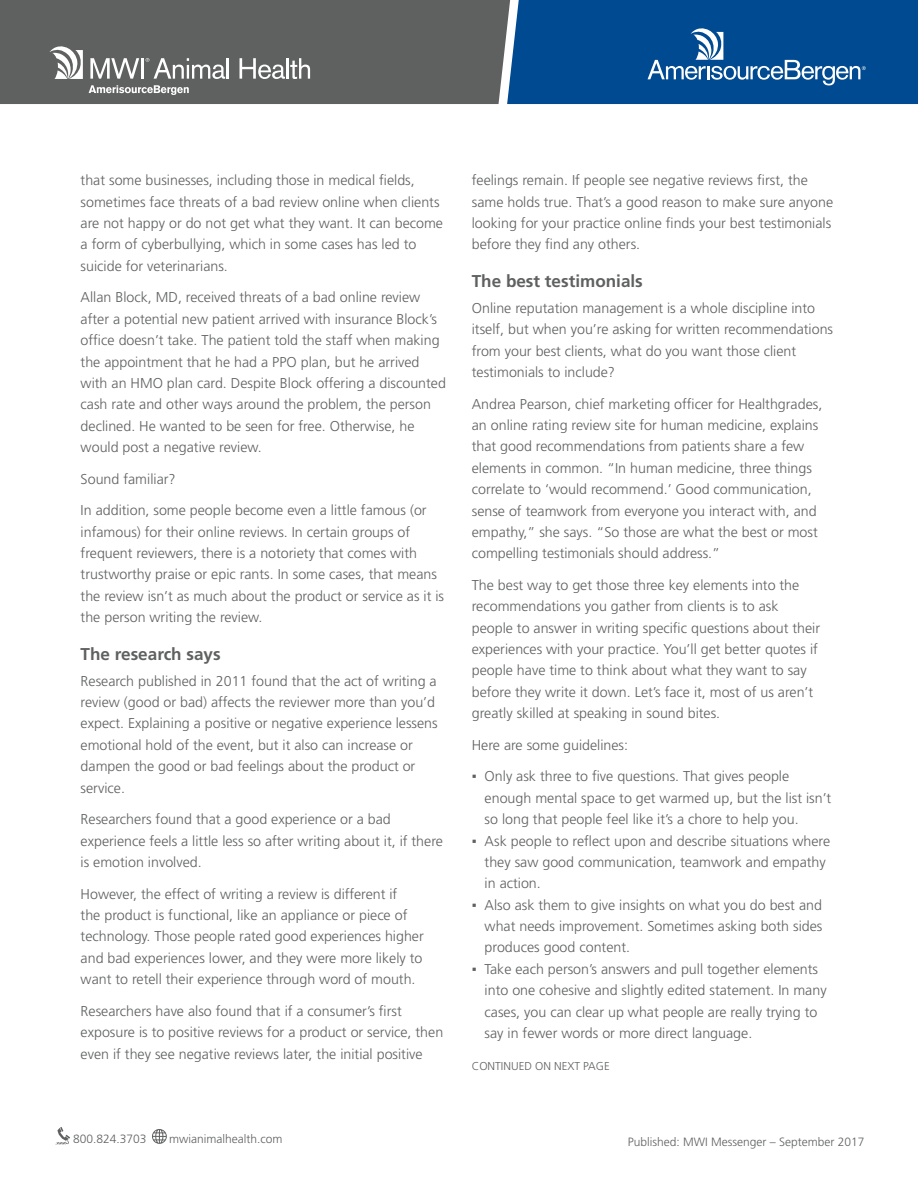
<style>
.page{position:relative;width:918px;height:1188px;background:#fff}
.page>*{position:absolute;margin:0;border:0;box-sizing:border-box;transform-origin:0 0}
.t1{font:700 17.1px "Frutiger";color:#5f6060}
.t2{font:300 14.25px/21.3px "Frutiger";color:#5f6060}
.t3{font:300 12px "Frutiger";color:#5f6060}
.t4{font:300 11.4px "Frutiger";color:#5f6060}
.s1{font-family:"Arial";font-weight:400}
</style>
<div class="page">
<div style="left:0;top:0;width:507px;height:104px;background:#5f6060"></div>
<svg style="left:50px;top:46px;width:33px;height:33px"></svg>
<svg style="left:89px;top:85px;width:100px;height:10px"></svg>
<svg style="left:90px;top:58px;width:49px;height:21px"></svg>
<hr style="left:141px;top:58px;width:3px;height:21px;background:#fff">
<svg style="left:146px;top:58px;width:79px;height:21px"></svg>
<hr style="left:227px;top:58px;width:2px;height:21px;background:#fff">
<svg style="left:240px;top:58px;width:70px;height:21px"></svg>
<svg style="left:56px;top:1127px;width:14px;height:18px"></svg>
<svg style="left:152px;top:1129px;width:15px;height:15px"></svg>
<svg style="left:507px;top:0;width:411px;height:104px;background:#0f5497"></svg>
<p class="t2" style="left:81px;top:170px;width:364px">that some businesses, including those in medical fields, sometimes face threats of a bad review online when clients are not happy or do not get what they want. It can become a form of cyberbullying, which in some cases has led to suicide for veterinarians.</p>
<p class="t2" style="left:81px;top:287px;width:367px">Allan Block, MD, received threats of a bad online review after a potential new patient arrived with insurance Block’s office doesn’t take. The patient told the staff when making the appointment that he had a PPO plan, but he arrived with an HMO plan card. Despite Block offering a discounted cash rate and other ways around the problem, the person declined. He wanted to be seen for free. Otherwise, he would post a negative review.</p>
<p class="t2" style="left:81px;top:468px;width:97px">Sound familiar?</p>
<p class="t2" style="left:81px;top:500px;width:365px">In addition, some people become even a little famous (or infamous) for their online reviews. In certain groups of frequent reviewers, there is a notoriety that comes with trustworthy praise or epic rants. In some cases, that means the review isn’t as much about the product or service as it is the person writing the review.</p>
<p class="t1" style="left:81px;top:644px;width:142px">The research says</p>
<p class="t2" style="left:81px;top:670px;width:359px">Research published in 2011 found that the act of writing a review (good or bad) affects the reviewer more than you’d expect. Explaining a positive or negative experience lessens emotional hold of the event, but it also can increase or dampen the good or bad feelings about the product or service.</p>
<p class="t2" style="left:81px;top:809px;width:364px">Researchers found that a good experience or a bad experience feels a little less so after writing about it, if there is emotion involved.</p>
<p class="t2" style="left:81px;top:883px;width:345px">However, the effect of writing a review is different if<br>the product is functional, like an appliance or piece of technology. Those people rated good experiences higher and bad experiences lower, and they were more likely to want to retell their experience through word of mouth.</p>
<p class="t2" style="left:81px;top:1000px;width:364px">Researchers have also found that if a consumer’s first exposure is to positive reviews for a product or service, then even if they see negative reviews later, the initial positive</p>
<p class="t2" style="left:472px;top:170px;width:363px">feelings remain. If people see negative reviews first, the same holds true. That’s a good reason to make sure anyone looking for your practice online finds your best testimonials before they find any others.</p>
<p class="t1" style="left:472px;top:271px;width:173px">The best testimonials</p>
<p class="t2" style="left:472px;top:297px;width:363px">Online reputation management is a whole discipline into itself, but when you’re asking for written recommendations from your best clients, what do you want those client testimonials to include?</p>
<p class="t2" style="left:472px;top:393px;width:352px">Andrea Pearson, chief marketing officer for Healthgrades, an online rating review site for human medicine, explains that good recommendations from patients share a few elements in common. “In human medicine, three things correlate to ‘would recommend.’ Good communication, sense of teamwork from everyone you interact with, and empathy,” she says. “So those are what the best or most compelling testimonials should address.”</p>
<p class="t2" style="left:472px;top:574px;width:350px">The best way to get those three key elements into the recommendations you gather from clients is to ask people to answer in writing specific questions about their experiences with your practice. You’ll get better quotes if people have time to think about what they want to say before they write it down. Let’s face it, most of us aren’t greatly skilled at speaking in sound bites.</p>
<p class="t2" style="left:472px;top:734px;width:158px">Here are some guidelines:</p>
<p class="t2" style="left:485px;top:766px;width:348px;text-indent:-13px"><span class="s1">▪</span> Only ask three to five questions. That gives people enough mental space to get warmed up, but the list isn’t so long that people feel like it’s a chore to help you.</p>
<p class="t2" style="left:485px;top:830px;width:347px;text-indent:-13px"><span class="s1">▪</span> Ask people to reflect upon and describe situations where they saw good communication, teamwork and empathy in action.</p>
<p class="t2" style="left:485px;top:894px;width:339px;text-align:justify;text-indent:-13px"><span class="s1">▪</span> Also ask them to give insights on what you do best and what needs improvement. Sometimes asking both sides produces good content.</p>
<p class="t2" style="left:485px;top:958px;width:344px;text-indent:-13px"><span class="s1">▪</span> Take each person’s answers and pull together elements into one cohesive and slightly edited statement. In many cases, you can clear up what people are really trying to say in fewer words or more direct language.</p>
<p class="t4" style="left:472px;top:1060px;width:139px">CONTINUED ON NEXT PAGE</p>
<p class="t3" style="left:73px;top:1132px;width:75px">800.824.3703</p>
<p class="t3" style="left:169px;top:1132px;width:115px">mwianimalhealth.com</p>
<p class="t3" style="left:628px;top:1135px;width:238px">Published: MWI Messenger – September 2017</p>
</div>
